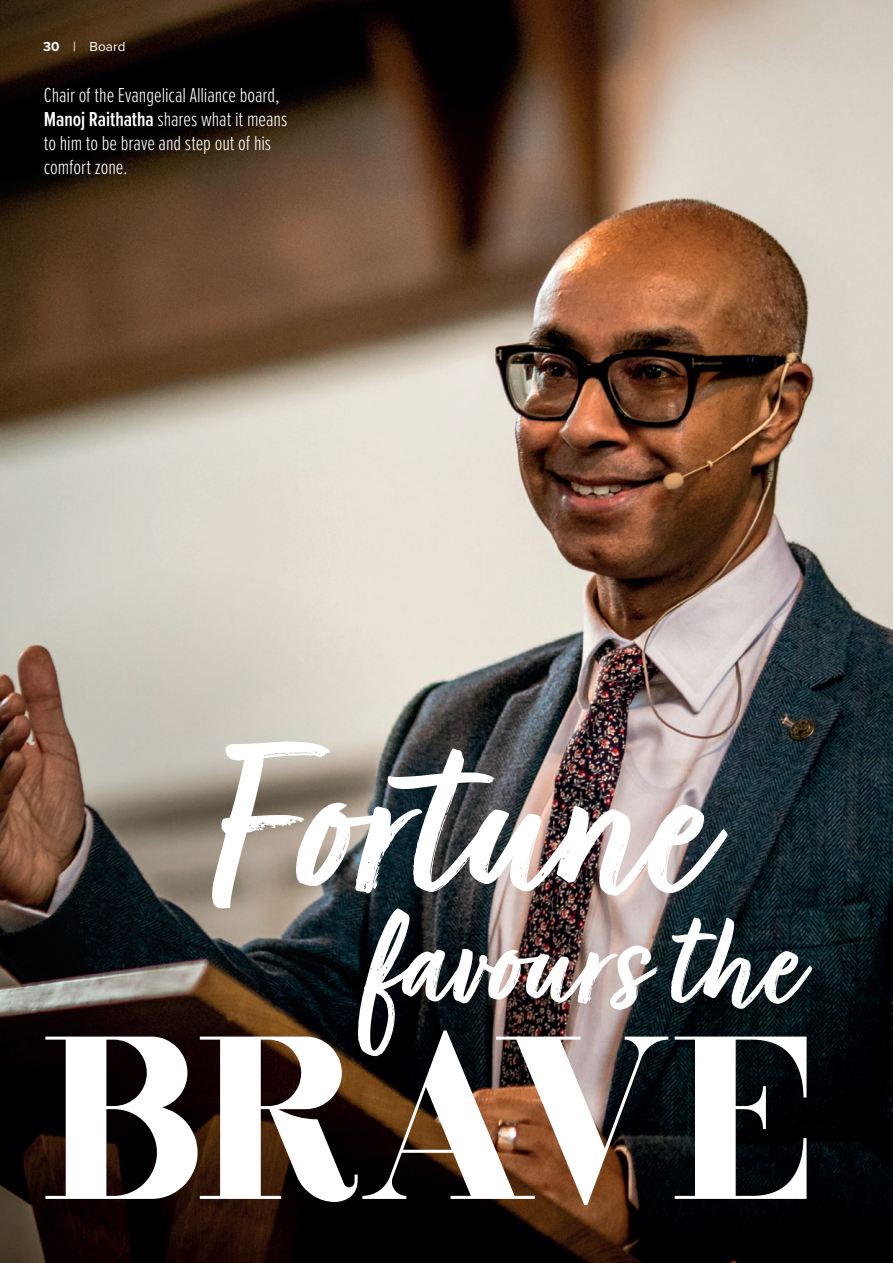
<style>
.page{position:relative;width:893px;height:1263px;background:#fff}
.page>*{position:absolute;margin:0;border:0;box-sizing:border-box;transform-origin:0 0}
.t1{font:245.4px "Turbinado Bold Pro";color:#fff}
.t2{font:236.25px "Waymar";letter-spacing:-.015em;color:#fff}
.t3{font:146.55px "Turbinado Bold Pro";color:#fff}
.standfirst{font:300 21px/24px "Proxima Nova Ex Cn";letter-spacing:-.005em;color:#fff}
.running_head{font:13.5px "Proxima Nova";letter-spacing:.01em;color:#fff}
.s1{font-weight:700}
.s2{font-weight:600}
</style>
<div class="page">
<img style="left:0;top:0;width:893px;height:1263px">
<svg style="left:0;top:564px;width:458px;height:522px;background:#787068"></svg>
<p class="running_head" style="left:43px;top:37px;width:84px"><span class="s1">30</span> | Board</p>
<p class="standfirst" style="left:44px;top:82px;width:245px">Chair of the Evangelical Alliance board,<br><span class="s2">Manoj Raithatha</span> shares what it means to him to be brave and step out of his comfort zone.</p>
<h1 class="t1" style="left:208px;top:693px;width:500px">Fortune</h1>
<h1 class="t3" style="left:362px;top:884px;width:440px">favours the</h1>
<h1 class="t2" style="left:43px;top:976px;width:779px">BRAVE</h1>
</div>
